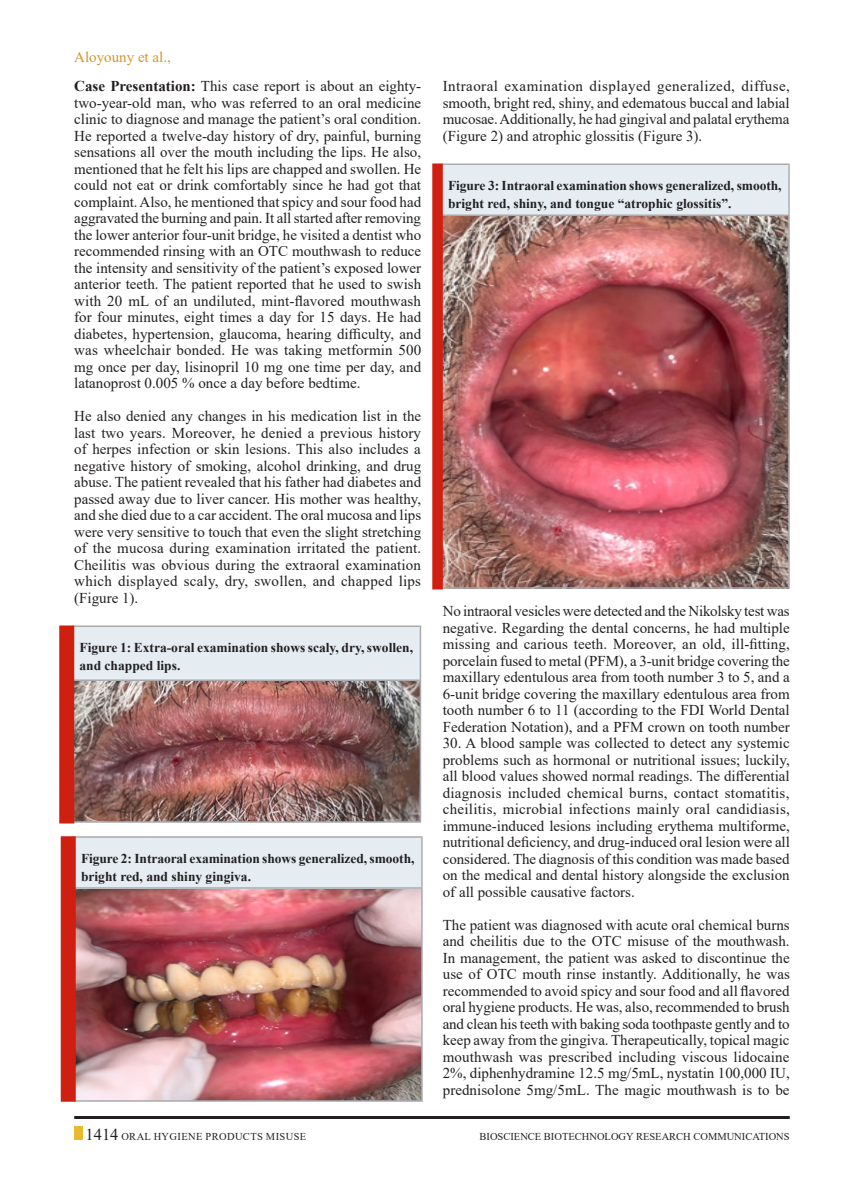
<style>
.page{position:relative;width:864px;height:1188px;background:#fff}
.page>*{position:absolute;margin:0;border:0;box-sizing:border-box;transform-origin:0 0}
.Body_text{font:15px/16.5px "Times New Roman";color:#231f20;text-align:justify}
.Body_text-2{font:15px "Times New Roman";color:#d69429}
.Body_text-3{font:700 13.5px/18px "Times New Roman";color:#231f20}
.t1{font:10.5px "Times New Roman";color:#231f20}
.t2{font:10.5px "Times New Roman";letter-spacing:.035em;color:#231f20}
.s1{font-weight:700}
.s2{font-size:16.5px}
</style>
<div class="page">
<div style="left:74px;top:1126px;width:9px;height:14px;background:#eaba2e"></div>
<hr style="left:74px;top:1116px;width:716px;height:3px;background:#231f20">
<img style="left:74px;top:681px;width:346px;height:140px">
<div style="left:73px;top:626px;width:347px;height:55px;background:#e5ecf2"></div>
<hr style="left:73px;top:626px;width:347px;height:1px;background:#a8aaad">
<hr style="left:73px;top:680px;width:347px;height:1px;background:#a8aaad">
<hr style="left:73px;top:821px;width:347px;height:2px;background:#a8aaad">
<hr style="left:420px;top:626px;width:1px;height:197px;background:#a8aaad">
<div style="left:59px;top:626px;width:15px;height:198px;background:#ce1f10"></div>
<img style="left:76px;top:889px;width:345px;height:211px">
<div style="left:74px;top:837px;width:347px;height:52px;background:#e5ecf2"></div>
<hr style="left:74px;top:836px;width:347px;height:2px;background:#a8aaad">
<hr style="left:74px;top:887px;width:347px;height:2px;background:#a8aaad">
<hr style="left:74px;top:1100px;width:347px;height:2px;background:#a8aaad">
<hr style="left:421px;top:836px;width:2px;height:266px;background:#a8aaad">
<div style="left:61px;top:836px;width:15px;height:266px;background:#ce1f10"></div>
<img style="left:443px;top:216px;width:345px;height:371px">
<div style="left:441px;top:164px;width:347px;height:52px;background:#e5ecf2"></div>
<hr style="left:441px;top:164px;width:347px;height:1px;background:#a8aaad">
<hr style="left:441px;top:214px;width:347px;height:2px;background:#a8aaad">
<hr style="left:441px;top:587px;width:347px;height:2px;background:#a8aaad">
<hr style="left:788px;top:164px;width:2px;height:425px;background:#a8aaad">
<div style="left:432px;top:164px;width:11px;height:426px;background:#ce1f10"></div>
<p class="Body_text-2" style="left:74px;top:47px;width:98px">Aloyouny et al.,</p>
<p class="Body_text" style="left:74px;top:78px;width:349px"><span class="s1">Case Presentation:</span> This case report is about an eighty&shy;two-year-old man, who was referred to an oral medicine clinic to diagnose and manage the patient’s oral condition.<br>He reported a twelve-day history of dry, painful, burning sensations all over the mouth including the lips. He also, mentioned that he felt his lips are chapped and swollen. He could not eat or drink comfortably since he had got that complaint. Also, he mentioned that spicy and sour food had aggravated the burning and pain. It all started after removing the lower anterior four-unit bridge, he visited a dentist who recommended rinsing with an OTC mouthwash to reduce the intensity and sensitivity of the patient’s exposed lower anterior teeth. The patient reported that he used to swish with 20 mL of an undiluted, mint-flavored mouthwash for four minutes, eight times a day for 15 days. He had diabetes, hypertension, glaucoma, hearing difficulty, and was wheelchair bonded. He was taking metformin 500 mg once per day, lisinopril 10 mg one time per day, and latanoprost 0.005 % once a day before bedtime.</p>
<p class="Body_text" style="left:74px;top:408px;width:349px">He also denied any changes in his medication list in the last two years. Moreover, he denied a previous history of herpes infection or skin lesions. This also includes a negative history of smoking, alcohol drinking, and drug abuse. The patient revealed that his father had diabetes and passed away due to liver cancer. His mother was healthy, and she died due to a car accident. The oral mucosa and lips were very sensitive to touch that even the slight stretching of the mucosa during examination irritated the patient.<br>Cheilitis was obvious during the extraoral examination which displayed scaly, dry, swollen, and chapped lips (Figure 1).</p>
<p class="Body_text-3" style="left:80px;top:638px;width:335px">Figure 1: Extra-oral examination shows scaly, dry, swollen, and chapped lips.</p>
<p class="Body_text-3" style="left:81px;top:849px;width:335px">Figure 2: Intraoral examination shows generalized, smooth, bright red, and shiny gingiva.</p>
<p class="Body_text" style="left:443px;top:78px;width:349px">Intraoral examination displayed generalized, diffuse, smooth, bright red, shiny, and edematous buccal and labial mucosae. Additionally, he had gingival and palatal erythema (Figure 2) and atrophic glossitis (Figure 3).</p>
<p class="Body_text-3" style="left:448px;top:176px;width:335px">Figure 3: Intraoral examination shows generalized, smooth, bright red, shiny, and tongue “atrophic glossitis”.</p>
<p class="Body_text" style="left:443px;top:603px;width:349px">No intraoral vesicles were detected and the Nikolsky test was negative. Regarding the dental concerns, he had multiple missing and carious teeth. Moreover, an old, ill-fitting, porcelain fused to metal (PFM), a 3-unit bridge covering the maxillary edentulous area from tooth number 3 to 5, and a 6-unit bridge covering the maxillary edentulous area from tooth number 6 to 11 (according to the FDI World Dental Federation Notation), and a PFM crown on tooth number</p>
<p class="Body_text" style="left:443px;top:735px;width:349px">30. A blood sample was collected to detect any systemic problems such as hormonal or nutritional issues; luckily, all blood values showed normal readings. The differential diagnosis included chemical burns, contact stomatitis, cheilitis, microbial infections mainly oral candidiasis, immune-induced lesions including erythema multiforme, nutritional deficiency, and drug-induced oral lesion were all considered. The diagnosis of this condition was made based on the medical and dental history alongside the exclusion of all possible causative factors.</p>
<p class="Body_text" style="left:443px;top:916px;width:349px">The patient was diagnosed with acute oral chemical burns and cheilitis due to the OTC misuse of the mouthwash.<br>In management, the patient was asked to discontinue the use of OTC mouth rinse instantly. Additionally, he was recommended to avoid spicy and sour food and all flavored oral hygiene products. He was, also, recommended to brush and clean his teeth with baking soda toothpaste gently and to keep away from the gingiva. Therapeutically, topical magic mouthwash was prescribed including viscous lidocaine 2%, diphenhydramine 12.5 mg/5mL, nystatin 100,000 IU, prednisolone 5mg/5mL. The magic mouthwash is to be</p>
<p class="t2" style="left:86px;top:1129px;width:165px"><span class="s2">1414</span> Oral Hygiene Products</p>
<p class="t1" style="left:266px;top:1129px;width:42px">Misuse</p>
<p class="t1" style="left:480px;top:1129px;width:312px">BIOSCIENCE BIOTECHNOLOGY RESEARCH COMMUNICATIONS</p>
</div>
